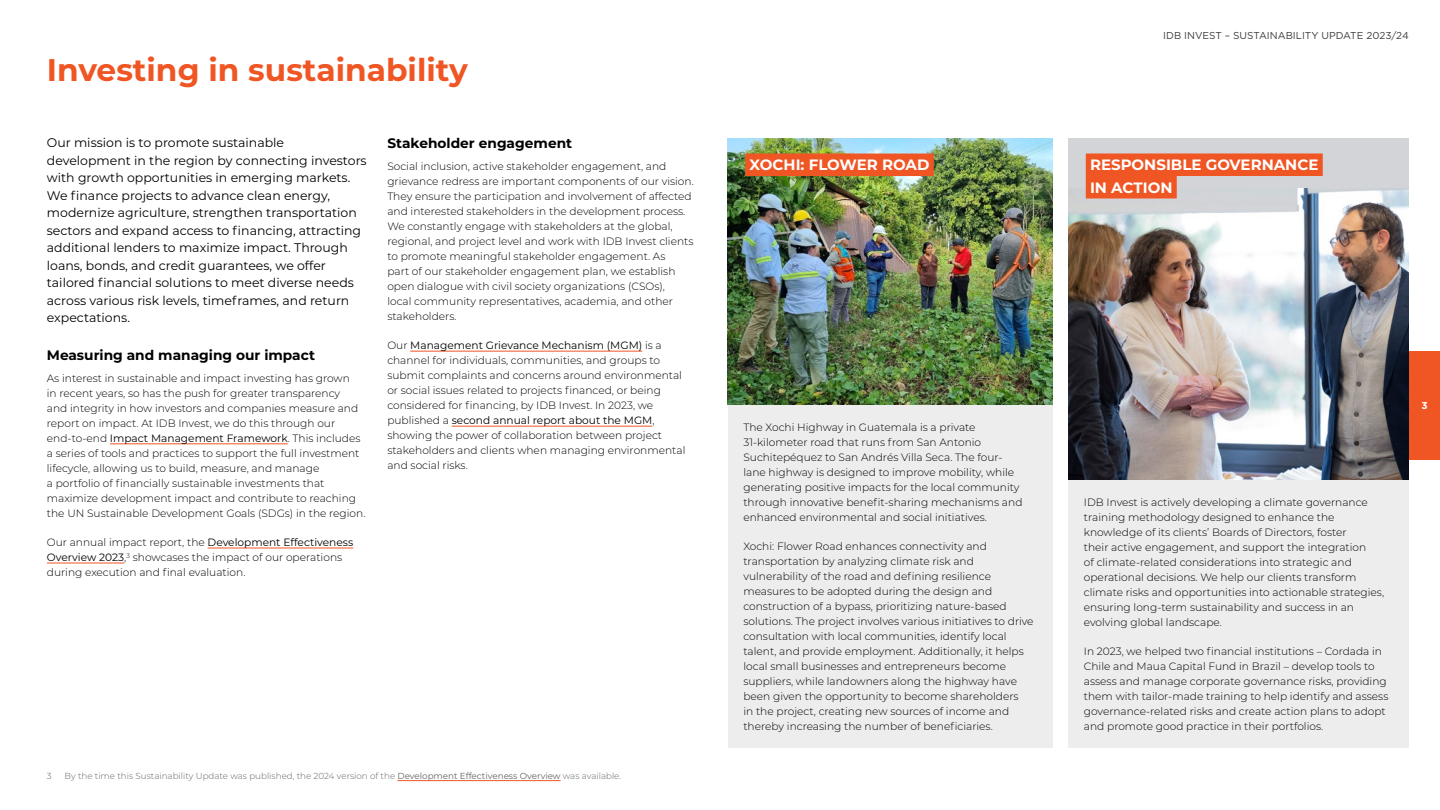
<style>
.page{position:relative;width:1440px;height:810px;background:#fff}
.page>*{position:absolute;margin:0;border:0;box-sizing:border-box;transform-origin:0 0}
.t1{font:700 31.25px "Montserrat";color:#f05524}
.t2{font:700 15px/22.5px "Montserrat";color:#fff}
.t3{font:700 13.75px "Montserrat";color:#000}
.t4{font:12.5px/17.5px "Montserrat";color:#000}
.t5{font:300 10.62px/15px "Montserrat";color:#000}
.t6{font:10px "Gotham";color:#3c3c3b}
.t7{font:700 10px "Gotham";color:#fff}
.t8{font:300 8.75px "Montserrat";color:#646363}
.s1{font-weight:400}
</style>
<div class="page">
<hr style="left:110px;top:444px;width:178px;height:1px;background:#f05524">
<hr style="left:208px;top:548px;width:145px;height:1px;background:#f05524">
<hr style="left:47px;top:563px;width:77px;height:1px;background:#f05524">
<hr style="left:410px;top:351px;width:232px;height:1px;background:#f05524">
<hr style="left:452px;top:426px;width:200px;height:1px;background:#f05524">
<div style="left:1068px;top:480px;width:341px;height:267px;background:#ededed"></div>
<div style="left:728px;top:405px;width:325px;height:342px;background:#ededed"></div>
<img style="left:728px;top:138px;width:325px;height:267px">
<div style="left:745px;top:154px;width:189px;height:22px;background:#f05524"></div>
<div style="left:1068px;top:138px;width:341px;height:342px;background:#d3d4d7"></div>
<img style="left:1068px;top:188px;width:341px;height:292px">
<div style="left:1086px;top:154px;width:237px;height:22px;background:#f05524"></div>
<div style="left:1086px;top:176px;width:91px;height:23px;background:#f05524"></div>
<hr style="left:398px;top:780px;width:163px;height:1px;background:#f05524">
<div style="left:1409px;top:351px;width:31px;height:108px;background:#f05524"></div>
<h1 class="t1" style="left:47px;top:47px;width:422px">Investing in sustainability</h1>
<p class="t4" style="left:47px;top:133px;width:321px">Our mission is to promote sustainable development in the region by connecting investors with growth opportunities in emerging markets.<br>We finance projects to advance clean energy, modernize agriculture, strengthen transportation sectors and expand access to financing, attracting additional lenders to maximize impact. Through loans, bonds, and credit guarantees, we offer tailored financial solutions to meet diverse needs across various risk levels, timeframes, and return expectations.</p>
<p class="t3" style="left:47px;top:345px;width:270px">Measuring and managing our impact</p>
<p class="t5" style="left:47px;top:370px;width:320px">As interest in sustainable and impact investing has grown<br>in recent years, so has the push for greater transparency<br>and integrity in how investors and companies measure and report on impact. At IDB Invest, we do this through our end-to-end <span class="s1">Impact Management Framework</span>. This includes a series of tools and practices to support the full investment lifecycle, allowing us to build, measure, and manage<br>a portfolio of financially sustainable investments that maximize development impact and contribute to reaching the UN Sustainable Development Goals (SDGs) in the region.</p>
<p class="t5" style="left:47px;top:535px;width:308px">Our annual impact report, the <span class="s1">Development Effectiveness<br>Overview 2023</span>,<sup>3</sup> showcases the impact of our operations during execution and final evaluation.</p>
<p class="t3" style="left:387px;top:133px;width:186px">Stakeholder engagement</p>
<p class="t5" style="left:387px;top:158px;width:308px">Social inclusion, active stakeholder engagement, and grievance redress are important components of our vision.<br>They ensure the participation and involvement of affected and interested stakeholders in the development process.<br>We constantly engage with stakeholders at the global, regional, and project level and work with IDB Invest clients to promote meaningful stakeholder engagement. As<br>part of our stakeholder engagement plan, we establish open dialogue with civil society organizations (CSOs),<br>local community representatives, academia, and other stakeholders.</p>
<p class="t5" style="left:387px;top:338px;width:300px">Our <span class="s1">Management Grievance Mechanism (MGM)</span> is a channel for individuals, communities, and groups to submit complaints and concerns around environmental or social issues related to projects financed, or being considered for financing, by IDB Invest. In 2023, we published a <span class="s1">second annual report about the MGM</span>, showing the power of collaboration between project stakeholders and clients when managing environmental and social risks.</p>
<p class="t8" style="left:47px;top:770px;width:6px">3</p>
<p class="t8" style="left:65px;top:770px;width:558px">By the time this Sustainability Update was published, the 2024 version of the <span class="s1">Development Effectiveness Overview</span> was available.</p>
<p class="t6" style="left:1163px;top:29px;width:247px">IDB INVEST – SUSTAINABILITY UPDATE 2023/24</p>
<h2 class="t2" style="left:750px;top:153px;width:181px">XOCHI: FLOWER ROAD</h2>
<h2 class="t2" style="left:1090px;top:153px;width:230px">RESPONSIBLE GOVERNANCE<br>IN ACTION</h2>
<p class="t5" style="left:743px;top:419px;width:281px">The Xochi Highway in Guatemala is a private 31-kilometer road that runs from San Antonio Suchitepéquez to San Andrés Villa Seca. The four&shy;lane highway is designed to improve mobility, while generating positive impacts for the local community through innovative benefit-sharing mechanisms and enhanced environmental and social initiatives.</p>
<p class="t5" style="left:743px;top:538px;width:292px">Xochi: Flower Road enhances connectivity and transportation by analyzing climate risk and vulnerability of the road and defining resilience measures to be adopted during the design and construction of a bypass, prioritizing nature-based solutions. The project involves various initiatives to drive consultation with local communities, identify local talent, and provide employment. Additionally, it helps local small businesses and entrepreneurs become suppliers, while landowners along the highway have been given the opportunity to become shareholders<br>in the project, creating new sources of income and thereby increasing the number of beneficiaries.</p>
<p class="t7" style="left:1422px;top:399px;width:8px">3</p>
<p class="t5" style="left:1084px;top:494px;width:302px">IDB Invest is actively developing a climate governance training methodology designed to enhance the knowledge of its clients’ Boards of Directors, foster<br>their active engagement, and support the integration<br>of climate-related considerations into strategic and operational decisions. We help our clients transform climate risks and opportunities into actionable strategies, ensuring long-term sustainability and success in an evolving global landscape.</p>
<p class="t5" style="left:1084px;top:643px;width:306px">In 2023, we helped two financial institutions – Cordada in Chile and Maua Capital Fund in Brazil – develop tools to assess and manage corporate governance risks, providing them with tailor-made training to help identify and assess governance-related risks and create action plans to adopt and promote good practice in their portfolios.</p>
</div>
